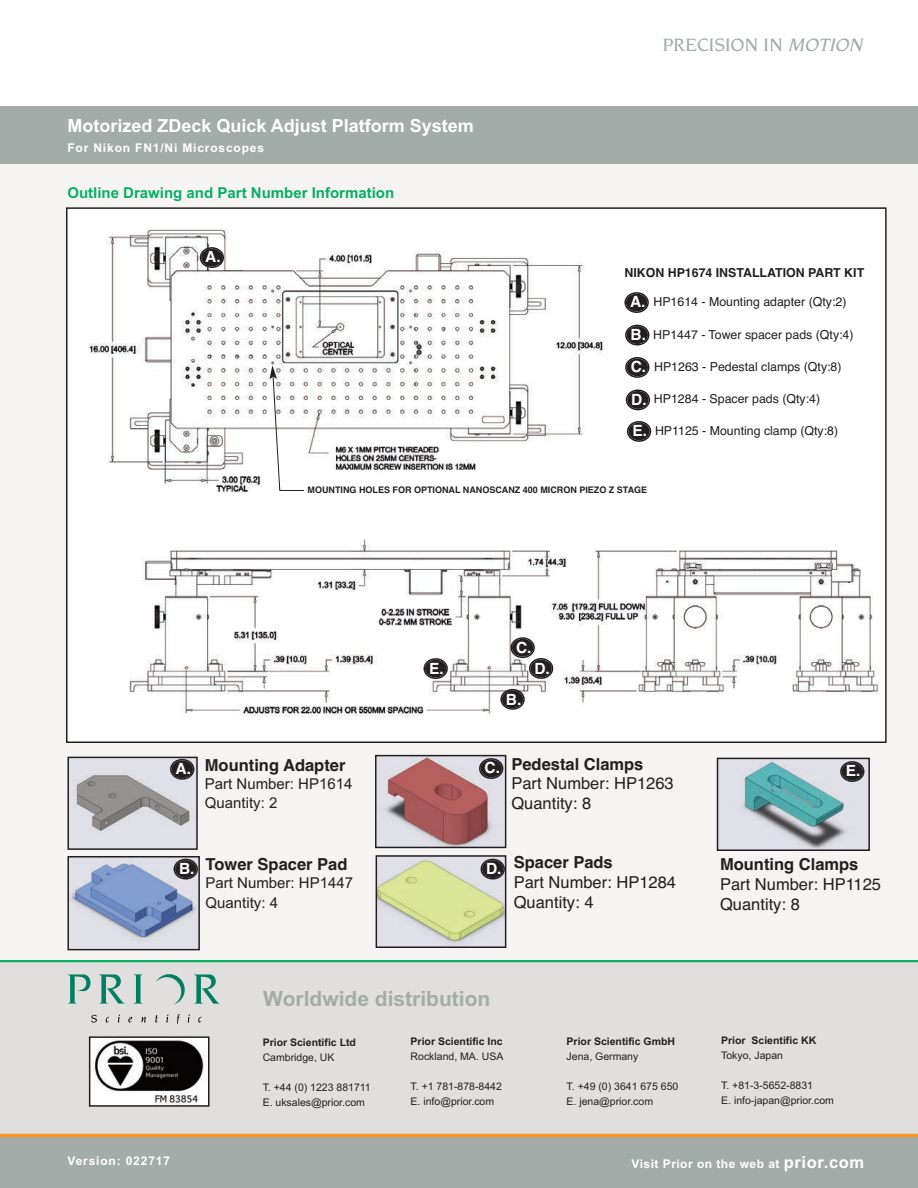
<style>
.page{position:relative;width:918px;height:1188px;background:#fff}
.page>*{position:absolute;margin:0;border:0;box-sizing:border-box;transform-origin:0 0}
.t1{font:700 21px "Arial";color:#a3aca8}
.t2{font:500 19.5px "Novarese";color:#a3aca8}
.t3{font:700 18px "Arial";color:#fff}
.t4{font:16.5px/19.8px "Helvetica";color:#231f20}
.t5{font:700 16.5px "Helvetica";color:#231f20}
.t6{font:700 15.45px/32.5px "Helvetica";color:#fff}
.t7{font:15px/19.5px "Arial";color:#231f20}
.t8{font:700 15px "Arial";color:#08ae64}
.t9{font:12.3px "Helvetica";color:#231f20}
.t10{font:700 12.3px "Helvetica";color:#231f20}
.t11{font:700 12px "Arial";letter-spacing:.07em;color:#fff}
.t12{font:700 12px "Arial";letter-spacing:.04em;color:#fff}
.t13{font:10.5px/15px "Arial";color:#231f20}
.t14{font:700 10.5px "Arial";color:#231f20}
.t15{font:700 9px "Helvetica";color:#231f20}
.s1{font-style:italic}
.s2{font-weight:700;font-size:15.45px;color:#fff}
.s3{font-weight:700}
.s4{font-size:16.5px}
</style>
<div class="page">
<div style="left:0;top:106px;width:918px;height:62px;background:#a3aca8"></div>
<div style="left:0;top:164px;width:918px;height:797px;background:#f5f4f3"></div>
<div style="left:0;top:962px;width:918px;height:175px;background:#e0dfde"></div>
<div style="left:0;top:1135px;width:918px;height:53px;background:#a3aca8"></div>
<hr style="left:0;top:960px;width:918px;height:2px;background:#08ae64">
<hr style="left:0;top:1134px;width:918px;height:3px;background:#f79727">
<svg style="left:68px;top:974px;width:23px;height:30px"></svg>
<svg style="left:99px;top:974px;width:26px;height:30px"></svg>
<svg style="left:134px;top:974px;width:9px;height:30px"></svg>
<svg style="left:91px;top:1015px;width:6px;height:8px"></svg>
<svg style="left:106px;top:1017px;width:3px;height:6px"></svg>
<svg style="left:118px;top:1015px;width:2px;height:8px"></svg>
<svg style="left:128px;top:1017px;width:4px;height:6px"></svg>
<svg style="left:141px;top:1017px;width:5px;height:6px"></svg>
<svg style="left:155px;top:1015px;width:3px;height:8px"></svg>
<svg style="left:166px;top:1015px;width:2px;height:8px"></svg>
<svg style="left:177px;top:1014px;width:3px;height:10px"></svg>
<svg style="left:188px;top:1015px;width:2px;height:8px"></svg>
<svg style="left:198px;top:1017px;width:4px;height:6px"></svg>
<svg style="left:156px;top:974px;width:29px;height:31px"></svg>
<svg style="left:194px;top:974px;width:26px;height:30px"></svg>
<img style="left:70px;top:760px;width:125px;height:87px">
<div style="left:67px;top:757px;width:131px;height:93px;border:2px solid #231f20"></div>
<img style="left:70px;top:859px;width:127px;height:88px">
<div style="left:67px;top:856px;width:133px;height:94px;border:2px solid #231f20"></div>
<svg style="left:174px;top:859px;width:24px;height:21px"></svg>
<img style="left:378px;top:758px;width:125px;height:87px">
<div style="left:375px;top:755px;width:131px;height:93px;border:2px solid #231f20"></div>
<svg style="left:479px;top:758px;width:24px;height:21px"></svg>
<img style="left:379px;top:858px;width:124px;height:87px">
<div style="left:376px;top:855px;width:130px;height:93px;border:2px solid #231f20"></div>
<svg style="left:481px;top:859px;width:24px;height:21px"></svg>
<img style="left:720px;top:761px;width:147px;height:87px">
<div style="left:717px;top:758px;width:153px;height:93px;border:2px solid #231f20"></div>
<svg style="left:840px;top:761px;width:24px;height:21px"></svg>
<svg style="left:170px;top:759px;width:24px;height:21px"></svg>
<div style="left:67px;top:208px;width:819px;height:534px;background:#fff"></div>
<img style="left:89px;top:228px;width:790px;height:490px">
<div style="left:652px;top:295px;width:224px;height:17px;background:#fff"></div>
<div style="left:652px;top:328px;width:227px;height:17px;background:#fff"></div>
<div style="left:623px;top:266px;width:256px;height:21px;background:#fff"></div>
<svg style="left:200px;top:247px;width:24px;height:21px"></svg>
<svg style="left:624px;top:292px;width:25px;height:21px"></svg>
<svg style="left:625px;top:325px;width:24px;height:20px"></svg>
<div style="left:653px;top:360px;width:226px;height:17px;background:#fff"></div>
<div style="left:652px;top:393px;width:227px;height:16px;background:#fff"></div>
<div style="left:306px;top:485px;width:571px;height:17px;background:#fff"></div>
<svg style="left:625px;top:357px;width:24px;height:21px"></svg>
<svg style="left:626px;top:390px;width:24px;height:20px"></svg>
<div style="left:653px;top:424px;width:227px;height:17px;background:#fff"></div>
<svg style="left:627px;top:421px;width:24px;height:21px"></svg>
<svg style="left:500px;top:689px;width:25px;height:21px"></svg>
<svg style="left:424px;top:658px;width:24px;height:21px"></svg>
<svg style="left:511px;top:637px;width:42px;height:42px"></svg>
<svg style="left:269px;top:365px;width:35px;height:127px"></svg>
<img style="left:92px;top:1039px;width:114px;height:65px">
<div style="left:89px;top:1036px;width:120px;height:71px;border:2px solid #231f20"></div>
<h3 class="t3" style="left:67px;top:115px;width:408px">Motorized ZDeck Quick Adjust Platform System</h3>
<p class="t11" style="left:67px;top:141px;width:198px">For Nikon FN1/Ni Microscopes</p>
<h3 class="t8" style="left:67px;top:184px;width:328px">Outline Drawing and Part Number Information</h3>
<h3 class="t6" style="left:205px;top:241px;width:17px">A.</h3>
<h2 class="t2" style="left:662px;top:37px;width:205px">PRECISION IN <span class="s1">MOTION</span></h2>
<p class="t10" style="left:625px;top:266px;width:241px">NIKON HP1674 INSTALLATION PART KIT</p>
<h3 class="t6" style="left:630px;top:286px;width:18px">A.<br>B.</h3>
<p class="t9" style="left:653px;top:294px;width:195px">HP1614 - Mounting adapter (Qty:2)</p>
<p class="t9" style="left:653px;top:327px;width:202px">HP1447 - Tower spacer pads (Qty:4)</p>
<h3 class="t6" style="left:631px;top:350px;width:18px">C.<br>D.</h3>
<p class="t9" style="left:632px;top:423px;width:207px"><span class="s2">E.</span> HP1125 - Mounting clamp (Qty:8)</p>
<p class="t9" style="left:654px;top:359px;width:189px">HP1263 - Pedestal clamps (Qty:8)</p>
<p class="t9" style="left:654px;top:392px;width:168px">HP1284 - Spacer pads (Qty:4)</p>
<p class="t15" style="left:308px;top:485px;width:341px">MOUNTING HOLES FOR OPTIONAL NANOSCANZ 400 MICRON PIEZO Z STAGE</p>
<h3 class="t6" style="left:176px;top:752px;width:17px">A.</h3>
<h3 class="t5" style="left:205px;top:755px;width:142px">Mounting Adapter</h3>
<h3 class="t7" style="left:205px;top:774px;width:149px">Part Number: HP1614<br>Quantity: 2</h3>
<h3 class="t5" style="left:179px;top:855px;width:170px"><sub>B.</sub> Tower Spacer Pad</h3>
<h3 class="t7" style="left:206px;top:873px;width:149px">Part Number: HP1447<br>Quantity: 4</h3>
<h3 class="t6" style="left:429px;top:652px;width:16px">E.</h3>
<h3 class="t6" style="left:516px;top:632px;width:17px">C.</h3>
<h3 class="t6" style="left:506px;top:683px;width:17px">B.</h3>
<h3 class="t6" style="left:535px;top:652px;width:17px">D.</h3>
<h3 class="t4" style="left:511px;top:754px;width:164px;text-indent:-27px"><sub>C.</sub> <span class="s3">Pedestal Clamps<br></span>Part Number: HP1263<br>Quantity: 8</h3>
<h3 class="t4" style="left:514px;top:853px;width:164px;text-indent:-28px"><sub>D.</sub> <span class="s3">Spacer Pads<br></span>Part Number: HP1284<br>Quantity: 4</h3>
<h1 class="t1" style="left:263px;top:986px;width:229px">Worldwide distribution</h1>
<p class="t14" style="left:263px;top:1036px;width:95px">Prior Scientific Ltd</p>
<p class="t13" style="left:263px;top:1050px;width:73px">Cambridge, UK</p>
<p class="t13" style="left:263px;top:1080px;width:110px">T. +44 (0) 1223 881711<br>E. uksales@prior.com</p>
<p class="t14" style="left:411px;top:1035px;width:94px">Prior Scientific Inc</p>
<p class="t13" style="left:411px;top:1049px;width:94px">Rockland, MA. USA</p>
<p class="t13" style="left:411px;top:1079px;width:93px">T. +1 781-878-8442<br>E. info@prior.com</p>
<p class="t14" style="left:567px;top:1035px;width:110px">Prior Scientific GmbH</p>
<p class="t13" style="left:567px;top:1049px;width:73px">Jena, Germany</p>
<p class="t13" style="left:567px;top:1079px;width:113px">T. +49 (0) 3641 675 650<br>E. jena@prior.com</p>
<h3 class="t6" style="left:846px;top:755px;width:16px">E.</h3>
<h3 class="t5" style="left:720px;top:855px;width:140px">Mounting Clamps</h3>
<h3 class="t4" style="left:720px;top:874px;width:163px">Part Number: HP1125<br>Quantity: 8</h3>
<p class="t14" style="left:721px;top:1034px;width:97px">Prior Scientific KK</p>
<p class="t13" style="left:721px;top:1047px;width:63px">Tokyo, Japan</p>
<p class="t13" style="left:721px;top:1077px;width:114px">T. +81-3-5652-8831<br>E. info-japan@prior.com</p>
<p class="t11" style="left:68px;top:1154px;width:104px">Version: 022717</p>
<p class="t12" style="left:632px;top:1157px;width:234px">Visit Prior on the web at <span class="s4">prior.com</span></p>
</div>
